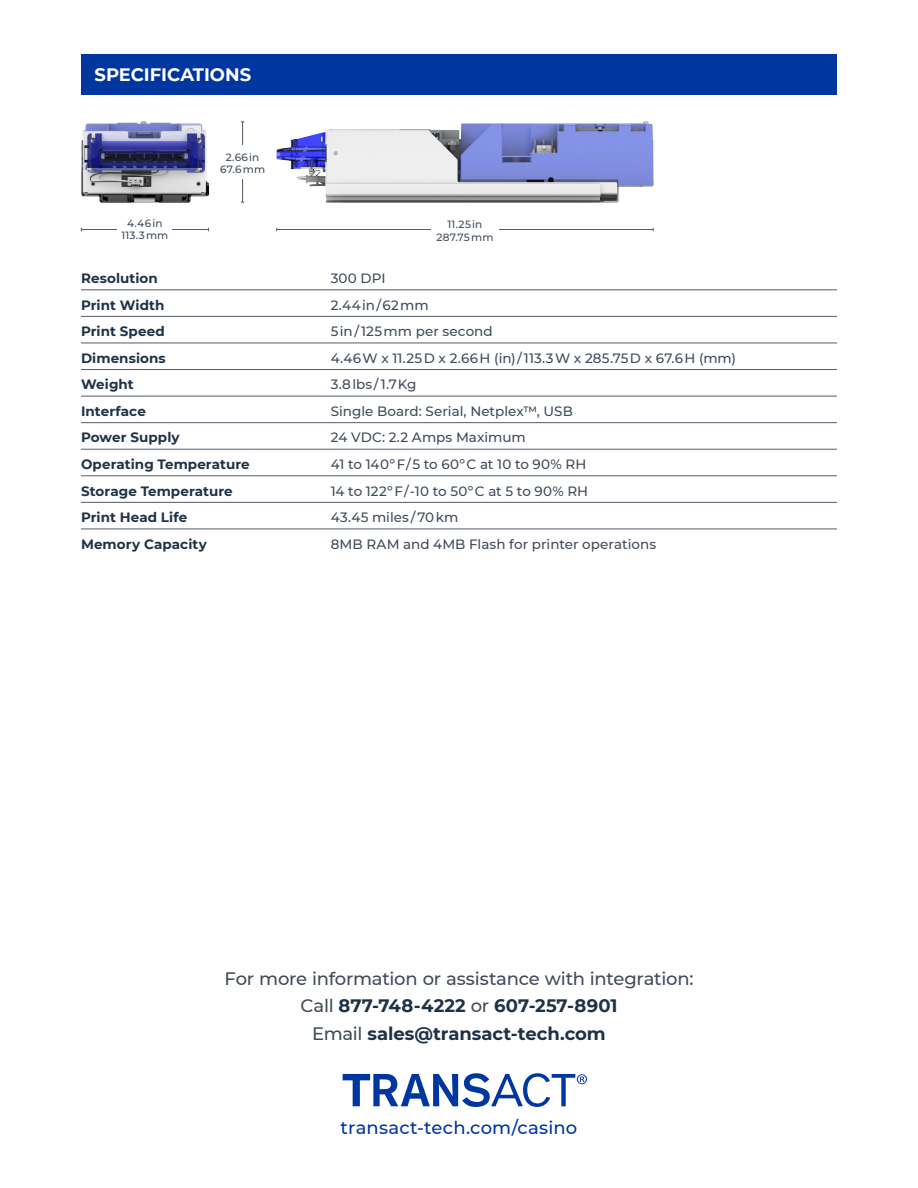
<style>
.page{position:relative;width:918px;height:1188px;background:#fff}
.page>*{position:absolute;margin:0;border:0;box-sizing:border-box;transform-origin:0 0}
.t1{font:700 18px "Montserrat";color:#1f3245}
.t2{font:500 18px "Montserrat";letter-spacing:-.01em;color:#414b5c}
.t3{font:500 18px "Montserrat";letter-spacing:.01em;color:#0036a0}
.t4{font:700 18px "Montserrat";letter-spacing:-.005em;color:#fff}
.t5{font:500 13.5px "Montserrat";letter-spacing:.005em;color:#414b5c}
.t6{font:700 13.5px "Montserrat";letter-spacing:.005em;color:#1f3245}
.t7{font:500 13.5px "Montserrat";letter-spacing:.025em;color:#414b5c}
.t8{font:500 10.5px "Montserrat";letter-spacing:.02em;color:#414b5c}
.s1{font-weight:500;color:#414b5c}
</style>
<div class="page">
<hr style="left:277px;top:229px;width:376px;height:1px;background:#545a69">
<div style="left:431px;top:216px;width:68px;height:27px;background:#fff"></div>
<hr style="left:81px;top:229px;width:127px;height:1px;background:#545a69">
<div style="left:118px;top:216px;width:54px;height:27px;background:#fff"></div>
<hr style="left:242px;top:122px;width:1px;height:80px;background:#545a69">
<div style="left:216px;top:145px;width:54px;height:34px;background:#fff"></div>
<div style="left:81px;top:54px;width:756px;height:40px;background:#0036a0"></div>
<svg style="left:343px;top:1073px;width:244px;height:34px"></svg>
<hr style="left:81px;top:289px;width:243px;height:1px;background:#545a69">
<hr style="left:324px;top:289px;width:513px;height:1px;background:#545a69">
<hr style="left:81px;top:316px;width:243px;height:1px;background:#545a69">
<hr style="left:324px;top:316px;width:513px;height:1px;background:#545a69">
<hr style="left:81px;top:343px;width:243px;height:1px;background:#545a69">
<hr style="left:324px;top:343px;width:513px;height:1px;background:#545a69">
<hr style="left:81px;top:369px;width:243px;height:1px;background:#545a69">
<hr style="left:324px;top:369px;width:513px;height:1px;background:#545a69">
<hr style="left:81px;top:396px;width:243px;height:1px;background:#545a69">
<hr style="left:324px;top:396px;width:513px;height:1px;background:#545a69">
<hr style="left:81px;top:422px;width:243px;height:1px;background:#545a69">
<hr style="left:324px;top:422px;width:513px;height:1px;background:#545a69">
<hr style="left:81px;top:449px;width:243px;height:1px;background:#545a69">
<hr style="left:324px;top:449px;width:513px;height:1px;background:#545a69">
<hr style="left:81px;top:475px;width:243px;height:1px;background:#545a69">
<hr style="left:324px;top:475px;width:513px;height:1px;background:#545a69">
<hr style="left:81px;top:502px;width:243px;height:1px;background:#545a69">
<hr style="left:324px;top:502px;width:513px;height:1px;background:#545a69">
<hr style="left:81px;top:529px;width:243px;height:1px;background:#545a69">
<hr style="left:324px;top:529px;width:513px;height:1px;background:#545a69">
<img style="left:81px;top:122px;width:128px;height:80px">
<img style="left:276px;top:122px;width:378px;height:80px">
<p class="t4" style="left:95px;top:61px;width:158px">SPECIFICATIONS</p>
<p class="t8" style="left:127px;top:216px;width:37px">4.46in</p>
<p class="t8" style="left:121px;top:228px;width:49px">113.3mm</p>
<p class="t8" style="left:226px;top:150px;width:35px">2.66in</p>
<p class="t8" style="left:220px;top:162px;width:47px">67.6mm</p>
<p class="t8" style="left:447px;top:217px;width:36px">11.25in</p>
<p class="t8" style="left:436px;top:230px;width:58px">287.75mm</p>
<p class="t6" style="left:81px;top:269px;width:78px">Resolution</p>
<p class="t5" style="left:331px;top:269px;width:56px">300 DPI</p>
<p class="t6" style="left:81px;top:295px;width:85px">Print Width</p>
<p class="t7" style="left:331px;top:295px;width:99px">2.44in/62mm</p>
<p class="t6" style="left:81px;top:322px;width:85px">Print Speed</p>
<p class="t5" style="left:331px;top:322px;width:164px">5in/ 125mm per second</p>
<p class="t6" style="left:81px;top:348px;width:86px">Dimensions</p>
<p class="t5" style="left:331px;top:349px;width:407px">4.46W x 11.25D x 2.66H (in)/ 113.3W x 285.75D x 67.6H (mm)</p>
<p class="t6" style="left:81px;top:375px;width:54px">Weight</p>
<p class="t5" style="left:331px;top:375px;width:87px">3.8lbs/ 1.7Kg</p>
<p class="t6" style="left:81px;top:401px;width:66px">Interface</p>
<p class="t5" style="left:331px;top:402px;width:244px">Single Board: Serial, Netplex™, USB</p>
<p class="t6" style="left:81px;top:428px;width:100px">Power Supply</p>
<p class="t5" style="left:331px;top:428px;width:197px">24 VDC: 2.2 Amps Maximum</p>
<p class="t6" style="left:81px;top:455px;width:170px">Operating Temperature</p>
<p class="t5" style="left:331px;top:455px;width:257px">41 to 140ºF/5 to 60ºC at 10 to 90% RH</p>
<p class="t6" style="left:81px;top:481px;width:153px">Storage Temperature</p>
<p class="t5" style="left:331px;top:481px;width:259px">14 to 122ºF/-10 to 50ºC at 5 to 90% RH</p>
<p class="t6" style="left:81px;top:508px;width:108px">Print Head Life</p>
<p class="t5" style="left:331px;top:508px;width:129px">43.45 miles/ 70km</p>
<p class="t6" style="left:81px;top:534px;width:127px">Memory Capacity</p>
<p class="t5" style="left:331px;top:535px;width:327px">8MB RAM and 4MB Flash for printer operations</p>
<p class="t2" style="left:225px;top:966px;width:471px">For more information or assistance with integration:</p>
<p class="t1" style="left:301px;top:993px;width:318px"><span class="s1">Call</span> 877-748-4222 <span class="s1">or</span> 607-257-8901</p>
<p class="t1" style="left:312px;top:1020px;width:295px"><span class="s1">Email</span> sales@transact-tech.com</p>
<p class="t3" style="left:341px;top:1115px;width:238px">transact-tech.com/casino</p>
</div>
